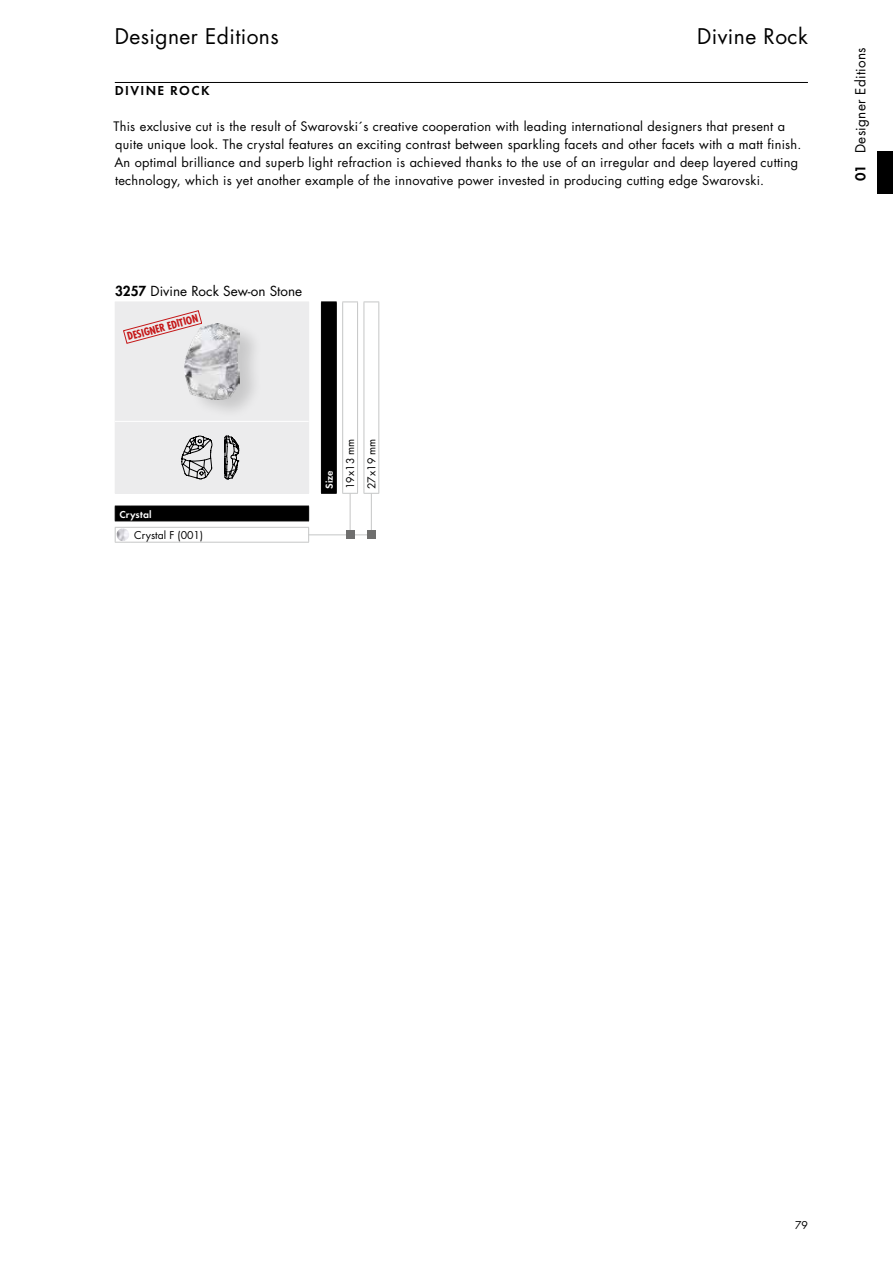
<style>
.page{position:relative;width:893px;height:1263px;background:#fff}
.page>*{position:absolute;margin:0;border:0;box-sizing:border-box;transform-origin:0 0}
.t1{font:21px "Futura";letter-spacing:.02em;color:#000}
.t2{font:13.5px "Futura";color:#000}
.t3{font:13.5px "Futura";letter-spacing:.02em;color:#000}
.t4{font:600 13.5px "Futura T";letter-spacing:.1em;color:#000}
.t5{font:12.75px/18px "Futura";letter-spacing:.02em;color:#000}
.t6{font:10.5px/21.3px "Futura";color:#000}
.t7{font:700 condensed 10.5px "Futura";color:#c51718}
.t8{font:600 10.5px "Futura T";letter-spacing:.01em;color:#fff}
.s1{font-weight:800}
.s2{font-family:"Futura T";font-weight:600;font-size:15px}
</style>
<div class="page">
<div style="left:877px;top:151px;width:16px;height:42px;background:#000"></div>
<hr style="left:115px;top:82px;width:693px;height:1px;background:#000">
<hr style="left:350px;top:493px;width:1px;height:42px;background:#c5c6c6">
<hr style="left:371px;top:493px;width:1px;height:42px;background:#c5c6c6">
<hr style="left:308px;top:534px;width:64px;height:1px;background:#c5c6c6">
<svg style="left:115px;top:302px;width:221px;height:219px;fill:#ececed"></svg>
<svg style="left:365px;top:302px;width:13px;height:1px"></svg>
<svg style="left:364px;top:493px;width:15px;height:1px"></svg>
<hr style="left:357px;top:302px;width:1px;height:191px;background:#c5c6c6">
<hr style="left:364px;top:302px;width:1px;height:191px;background:#c5c6c6">
<hr style="left:378px;top:302px;width:1px;height:191px;background:#c5c6c6">
<hr style="left:321px;top:302px;width:1px;height:191px;background:#000">
<svg style="left:321px;top:302px;width:37px;height:1px"></svg>
<hr style="left:342px;top:302px;width:1px;height:191px;background:#c5c6c6">
<hr style="left:336px;top:302px;width:1px;height:191px;background:#000">
<svg style="left:321px;top:493px;width:37px;height:1px"></svg>
<svg style="left:115px;top:506px;width:15px;height:15px"></svg>
<hr style="left:130px;top:506px;width:179px;height:1px;background:#000">
<hr style="left:130px;top:520px;width:179px;height:1px;background:#000">
<svg style="left:308px;top:506px;width:1px;height:14px"></svg>
<hr style="left:115px;top:302px;width:1px;height:191px;background:#ececed">
<svg style="left:116px;top:302px;width:14px;height:1px"></svg>
<hr style="left:130px;top:302px;width:179px;height:1px;background:#ececed">
<hr style="left:308px;top:302px;width:1px;height:191px;background:#ececed">
<svg style="left:115px;top:493px;width:15px;height:1px"></svg>
<hr style="left:130px;top:493px;width:179px;height:1px;background:#ececed">
<hr style="left:130px;top:527px;width:179px;height:1px;background:#c5c6c6">
<svg style="left:308px;top:528px;width:1px;height:14px"></svg>
<hr style="left:130px;top:542px;width:179px;height:1px;background:#c5c6c6">
<svg style="left:115px;top:527px;width:15px;height:16px"></svg>
<div style="left:346px;top:530px;width:8px;height:9px;background:#6f6f6e"></div>
<div style="left:367px;top:530px;width:9px;height:9px;background:#6f6f6e"></div>
<hr style="left:115px;top:421px;width:194px;height:1px;background:#fff">
<svg style="left:182px;top:435px;width:60px;height:45px;background:#aeaeaf"></svg>
<div style="left:186px;top:320px;width:77px;height:100px;background:#000;opacity:.15"></div>
<svg style="left:123px;top:310px;width:117px;height:90px;background:#dddadc"></svg>
<h1 class="t1" style="left:115px;top:23px;width:166px">Designer Editions</h1>
<h1 class="t1" style="left:697px;top:23px;width:112px">Divine Rock</h1>
<p class="t4" style="left:115px;top:83px;width:65px">DIVINE ROCK</p>
<p class="t5" style="left:113px;top:118px;width:690px">This exclusive cut is the result of Swarovski´s creative cooperation with leading international designers that present a quite unique look. The crystal features an exciting contrast between sparkling facets and other facets with a matt finish.<br>An optimal brilliance and superb light refraction is achieved thanks to the use of an irregular and deep layered cutting technology, which is yet another example of the innovative power invested in producing cutting edge Swarovski.</p>
<p class="t2" style="left:115px;top:282px;width:188px"><span class="s1">3257</span> Divine Rock Sew-on Stone</p>
<p class="t7" style="left:126px;top:330px;width:74px;rotate:-15deg">designer edition</p>
<p class="t8" style="left:119px;top:508px;width:34px">CRYSTAL</p>
<p class="t6" style="left:134px;top:524px;width:70px">Crystal F (001)</p>
<p class="t8" style="left:323px;top:489px;width:20px;rotate:-90deg">SIZE</p>
<p class="t6" style="left:340px;top:489px;width:52px;rotate:-90deg">19x13 mm<br>27x19 mm</p>
<p class="t3" style="left:852px;top:181px;width:135px;rotate:-90deg"><span class="s2">01</span> Designer Editions</p>
<p class="t6" style="left:795px;top:1214px;width:14px">79</p>
</div>
